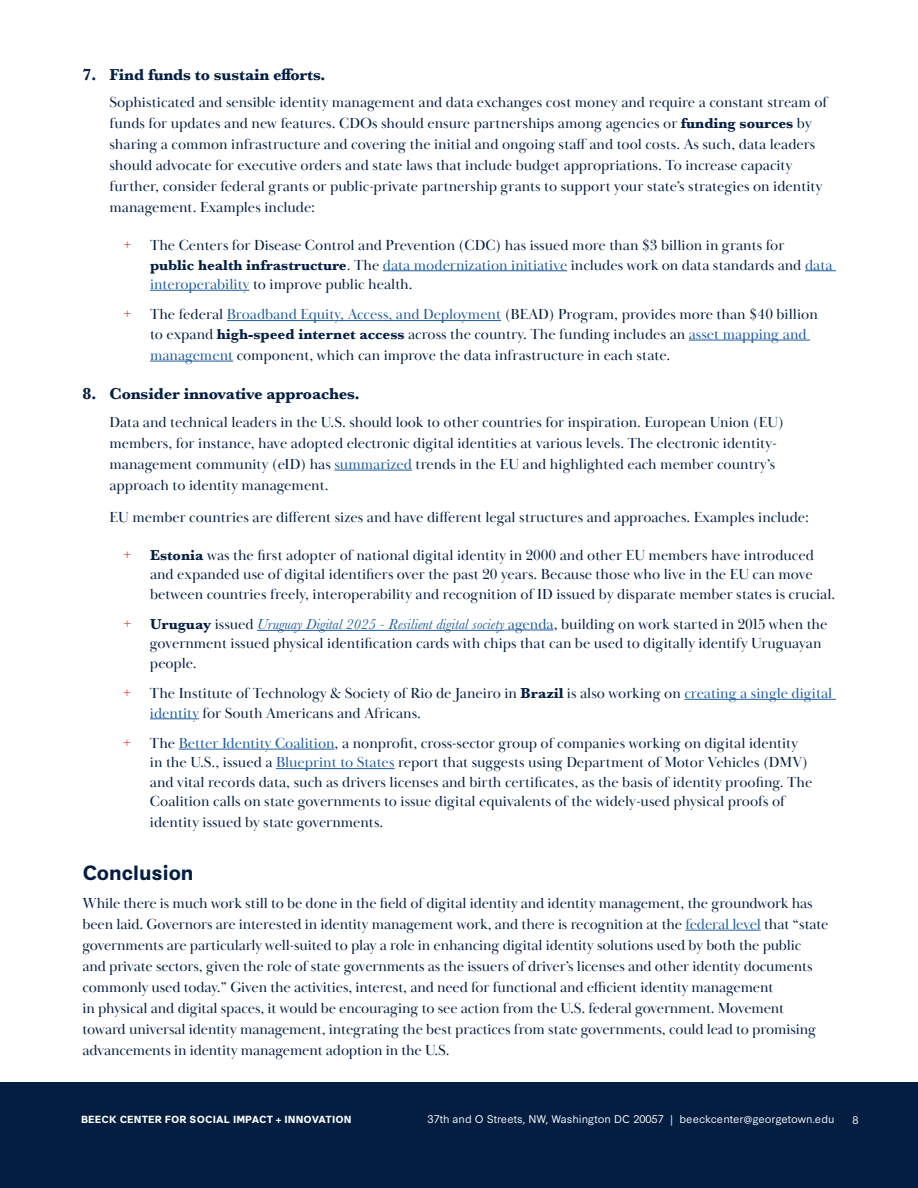
<style>
.page{position:relative;width:918px;height:1188px;background:#fff}
.page>*{position:absolute;margin:0;border:0;box-sizing:border-box;transform-origin:0 0}
.t1{font:700 19.5px "Synthese";color:#041e42}
.t2{font:700 16.5px "Baskerville";letter-spacing:-.01em;color:#041e42}
.t3{font:15px/21px "Baskerville Display PT";color:#041e42}
.t4{font:italic 15px "Baskerville";color:#215e9e}
.t5{font:10.5px "Synthese";color:#fff}
.t6{font:700 9.75px "Synthese";letter-spacing:.01em;color:#fff}
.s1{font-family:"Baskerville";font-weight:700}
.s2{color:#da291c}
.s3{color:#215e9e}
.s4{font-family:"Baskerville Display PT";font-style:normal;color:#da291c}
.s5{font-weight:700;font-style:normal;color:#041e42}
.s6{font-family:"Baskerville Display PT";font-style:normal;color:#041e42}
.s7{font-family:"Baskerville Display PT";font-style:normal}
</style>
<div class="page">
<div style="left:0;top:1082px;width:918px;height:106px;background:#041e42"></div>
<hr style="left:383px;top:270px;width:184px;height:1px;background:#215e9e">
<hr style="left:805px;top:270px;width:31px;height:1px;background:#215e9e">
<hr style="left:150px;top:290px;width:100px;height:1px;background:#215e9e">
<hr style="left:227px;top:320px;width:274px;height:1px;background:#215e9e">
<hr style="left:689px;top:340px;width:121px;height:1px;background:#215e9e">
<hr style="left:150px;top:361px;width:83px;height:1px;background:#215e9e">
<hr style="left:334px;top:470px;width:78px;height:1px;background:#215e9e">
<hr style="left:257px;top:630px;width:247px;height:1px;background:#215e9e">
<hr style="left:504px;top:630px;width:50px;height:1px;background:#215e9e">
<hr style="left:684px;top:699px;width:152px;height:1px;background:#215e9e">
<hr style="left:150px;top:718px;width:49px;height:1px;background:#215e9e">
<hr style="left:179px;top:749px;width:156px;height:1px;background:#215e9e">
<hr style="left:276px;top:768px;width:119px;height:1px;background:#215e9e">
<hr style="left:685px;top:930px;width:76px;height:1px;background:#215e9e">
<p class="t2" style="left:82px;top:63px;width:245px">7. Find funds to sustain efforts.</p>
<p class="t3" style="left:110px;top:92px;width:720px">Sophisticated and sensible identity management and data exchanges cost money and require a constant stream of funds for updates and new features. CDOs should ensure partnerships among agencies or <span class="s1">funding sources</span> by sharing a common infrastructure and covering the initial and ongoing staff and tool costs. As such, data leaders should advocate for executive orders and state laws that include budget appropriations. To increase capacity further, consider federal grants or public-private partnership grants to support your state’s strategies on identity management. Examples include:</p>
<p class="t3" style="left:150px;top:236px;width:684px;line-height:19.5px;text-indent:-27px"><span class="s2">+</span> The Centers for Disease Control and Prevention (CDC) has issued more than $3 billion in grants for<br><span class="s1">public health infrastructure</span>. The <span class="s3">data modernization initiative</span> includes work on data standards and <span class="s3">data interoperability</span> to improve public health.</p>
<p class="t3" style="left:150px;top:305px;width:669px;line-height:19.5px;text-indent:-27px"><span class="s2">+</span> The federal <span class="s3">Broadband Equity, Access, and Deployment</span> (BEAD) Program, provides more than $40 billion to expand <span class="s1">high-speed internet access</span> across the country. The funding includes an <span class="s3">asset mapping and</span></p>
<p class="t3" style="left:150px;top:345px;width:522px"><span class="s3">management</span> component, which can improve the data infrastructure in each state.</p>
<p class="t2" style="left:82px;top:382px;width:279px">8. Consider innovative approaches.</p>
<p class="t3" style="left:110px;top:412px;width:676px">Data and technical leaders in the U.S. should look to other countries for inspiration. European Union (EU) members, for instance, have adopted electronic digital identities at various levels. The electronic identity&shy;management community (eID) has <span class="s3">summarized</span> trends in the EU and highlighted each member country’s approach to identity management.</p>
<p class="t3" style="left:110px;top:507px;width:701px">EU member countries are different sizes and have different legal structures and approaches. Examples include:</p>
<p class="t3" style="left:150px;top:545px;width:687px;line-height:19.5px;text-indent:-27px"><span class="s2">+</span> <span class="s1">Estonia</span> was the first adopter of national digital identity in 2000 and other EU members have introduced and expanded use of digital identifiers over the past 20 years. Because those who live in the EU can move between countries freely, interoperability and recognition of ID issued by disparate member states is crucial.</p>
<p class="t4" style="left:123px;top:614px;width:706px"><span class="s4">+</span> <span class="s5">Uruguay</span> <span class="s6">issued</span> Uruguay Digital 2025 - Resilient digital society <span class="s7">agenda</span><span class="s6">, building on work started in 2015 when the</span></p>
<p class="t3" style="left:150px;top:634px;width:673px;line-height:19.5px">government issued physical identification cards with chips that can be used to digitally identify Uruguayan people.</p>
<p class="t3" style="left:150px;top:684px;width:684px;line-height:19.5px;text-indent:-27px"><span class="s2">+</span> The Institute of Technology &amp; Society of Rio de Janeiro in <span class="s1">Brazil</span> is also working on <span class="s3">creating a single digital identity</span> for South Americans and Africans.</p>
<p class="t3" style="left:150px;top:734px;width:664px;line-height:19.5px;text-indent:-27px"><span class="s2">+</span> The <span class="s3">Better Identity Coalition</span>, a nonprofit, cross-sector group of companies working on digital identity in the U.S., issued a <span class="s3">Blueprint to States</span> report that suggests using Department of Motor Vehicles (DMV) and vital records data, such as drivers licenses and birth certificates, as the basis of identity proofing. The Coalition calls on state governments to issue digital equivalents of the widely-used physical proofs of</p>
<p class="t3" style="left:150px;top:812px;width:235px">identity issued by state governments.</p>
<h1 class="t1" style="left:82px;top:858px;width:113px">Conclusion</h1>
<p class="t3" style="left:82px;top:893px;width:748px">While there is much work still to be done in the field of digital identity and identity management, the groundwork has been laid. Governors are interested in identity management work, and there is recognition at the <span class="s3">federal level</span> that “state governments are particularly well-suited to play a role in enhancing digital identity solutions used by both the public<br>and private sectors, given the role of state governments as the issuers of driver’s licenses and other identity documents commonly used today.” Given the activities, interest, and need for functional and efficient identity management<br>in physical and digital spaces, it would be encouraging to see action from the U.S. federal government. Movement toward universal identity management, integrating the best practices from state governments, could lead to promising advancements in identity management adoption in the U.S.</p>
<p class="t6" style="left:81px;top:1112px;width:272px">BEECK CENTER FOR SOCIAL IMPACT + INNOVATION</p>
<p class="t5" style="left:428px;top:1111px;width:408px">37th and O Streets, NW, Washington DC 20057 | beeckcenter@georgetown.edu</p>
<p class="t5" style="left:853px;top:1111px;width:8px">8</p>
</div>
